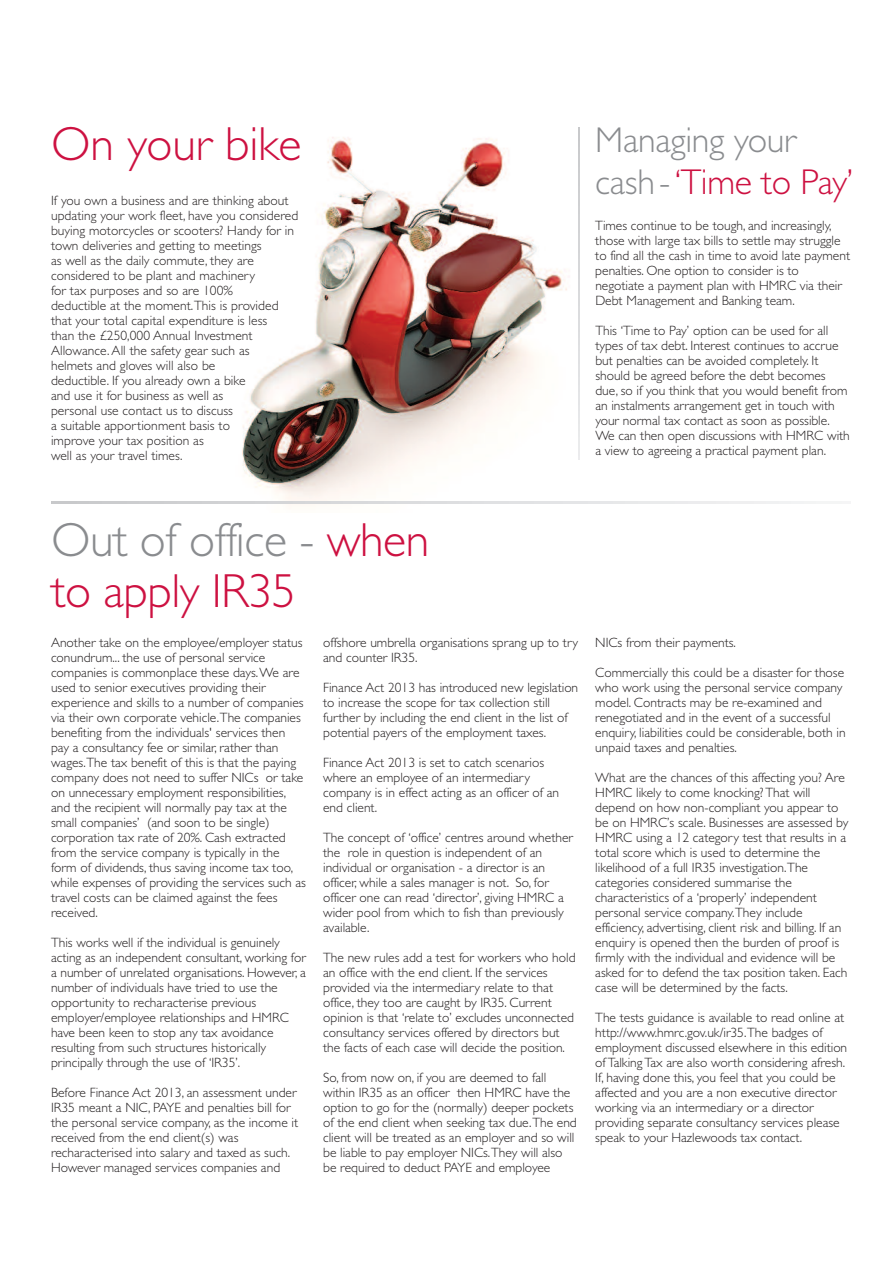
<style>
.page{position:relative;width:893px;height:1263px;background:#fff}
.page>*{position:absolute;margin:0;border:0;box-sizing:border-box;transform-origin:0 0}
.t1{font:300 48px/51px "Gill Sans";letter-spacing:-.01em;color:#cd1141}
.t2{font:300 36px/42px "Gill Sans";letter-spacing:-.01em;color:#8a8c8f}
.t3{font:300 13.5px/15px "Gill Sans";color:#231f20}
.s1{color:#cd1141}
.s2{color:#8a8c8f}
</style>
<div class="page">
<img style="left:183px;top:127px;width:414px;height:378px">
<svg style="left:51px;top:502px;width:791px;height:1px"></svg>
<svg style="left:578px;top:128px;width:2px;height:331px"></svg>
<h1 class="t1" style="left:51px;top:123px;width:252px">On your bike</h1>
<p class="t3" style="left:51px;top:194px;width:249px">If you own a business and are thinking about updating your work fleet, have you considered buying motorcycles or scooters? Handy for in town deliveries and getting to meetings<br>as well as the daily commute, they are considered to be plant and machinery<br>for tax purposes and so are 100%<br>deductible at the moment.This is provided that your total capital expenditure is less<br>than the £250,000 Annual Investment Allowance.All the safety gear such as<br>helmets and gloves will also be<br>deductible. If you already own a bike<br>and use it for business as well as<br>personal use contact us to discuss<br>a suitable apportionment basis to<br>improve your tax position as<br>well as your travel times.</p>
<h2 class="t2" style="left:595px;top:122px;width:259px">Managing your cash-<span class="s1">‘Time to Pay’</span></h2>
<p class="t3" style="left:595px;top:220px;width:256px">Times continue to be tough, and increasingly, those with large tax bills to settle may struggle to find all the cash in time to avoid late payment penalties. One option to consider is to negotiate a payment plan with HMRC via their Debt Management and Banking team.</p>
<p class="t3" style="left:595px;top:325px;width:256px">This ‘Time to Pay’ option can be used for all types of tax debt. Interest continues to accrue but penalties can be avoided completely. It should be agreed before the debt becomes due, so if you think that you would benefit from an instalments arrangement get in touch with your normal tax contact as soon as possible.<br>We can then open discussions with HMRC with a view to agreeing a practical payment plan.</p>
<h1 class="t1" style="left:51px;top:519px;width:380px"><span class="s2">Out of office -</span> when to apply IR35</h1>
<p class="t3" style="left:51px;top:636px;width:257px">Another take on the employee/employer status conundrum... the use of personal service companies is commonplace these days.We are used to senior executives providing their experience and skills to a number of companies via their own corporate vehicle.The companies benefiting from the individuals' services then pay a consultancy fee or similar, rather than wages.The tax benefit of this is that the paying company does not need to suffer NICs or take on unnecessary employment responsibilities, and the recipient will normally pay tax at the small companies’ (and soon to be single) corporation tax rate of 20%. Cash extracted from the service company is typically in the form of dividends, thus saving income tax too, while expenses of providing the services such as travel costs can be claimed against the fees received.</p>
<p class="t3" style="left:51px;top:936px;width:256px">This works well if the individual is genuinely acting as an independent consultant, working for a number of unrelated organisations. However, a number of individuals have tried to use the opportunity to recharacterise previous employer/employee relationships and HMRC have been keen to stop any tax avoidance resulting from such structures historically principally through the use of ‘IR35’.</p>
<p class="t3" style="left:51px;top:1086px;width:249px">Before Finance Act 2013, an assessment under IR35 meant a NIC, PAYE and penalties bill for the personal service company, as the income it received from the end client(s) was recharacterised into salary and taxed as such.<br>However managed services companies and</p>
<p class="t3" style="left:323px;top:636px;width:256px">offshore umbrella organisations sprang up to try and counter IR35.</p>
<p class="t3" style="left:323px;top:681px;width:257px">Finance Act 2013 has introduced new legislation to increase the scope for tax collection still further by including the end client in the list of potential payers of the employment taxes.</p>
<p class="t3" style="left:323px;top:756px;width:237px">Finance Act 2013 is set to catch scenarios where an employee of an intermediary company is in effect acting as an officer of an end client.</p>
<p class="t3" style="left:323px;top:831px;width:251px">The concept of ‘office’ centres around whether the role in question is independent of an individual or organisation - a director is an officer, while a sales manager is not. So, for officer one can read ‘director’, giving HMRC a wider pool from which to fish than previously available.</p>
<p class="t3" style="left:323px;top:951px;width:254px">The new rules add a test for workers who hold an office with the end client. If the services provided via the intermediary relate to that office, they too are caught by IR35. Current opinion is that ‘relate to’ excludes unconnected consultancy services offered by directors but the facts of each case will decide the position.</p>
<p class="t3" style="left:323px;top:1071px;width:255px">So, from now on, if you are deemed to fall within IR35 as an officer then HMRC have the option to go for the (normally) deeper pockets of the end client when seeking tax due.The end client will be treated as an employer and so will be liable to pay employer NICs.They will also be required to deduct PAYE and employee</p>
<p class="t3" style="left:595px;top:636px;width:142px">NICs from their payments.</p>
<p class="t3" style="left:595px;top:666px;width:252px">Commercially this could be a disaster for those who work using the personal service company model. Contracts may be re-examined and renegotiated and in the event of a successful enquiry, liabilities could be considerable, both in unpaid taxes and penalties.</p>
<p class="t3" style="left:595px;top:771px;width:255px">What are the chances of this affecting you? Are HMRC likely to come knocking?That will depend on how non-compliant you appear to be on HMRC’s scale. Businesses are assessed by HMRC using a 12 category test that results in a total score which is used to determine the likelihood of a full IR35 investigation.The categories considered summarise the characteristics of a ‘properly’ independent personal service company.They include efficiency, advertising, client risk and billing. If an enquiry is opened then the burden of proof is firmly with the individual and evidence will be asked for to defend the tax position taken. Each case will be determined by the facts.</p>
<p class="t3" style="left:595px;top:1011px;width:253px">The tests guidance is available to read online at http://www.hmrc.gov.uk/ir35.The badges of employment discussed elsewhere in this edition ofTalkingTax are also worth considering afresh.<br>If, having done this, you feel that you could be affected and you are a non executive director working via an intermediary or a director providing separate consultancy services please speak to your Hazlewoods tax contact.</p>
</div>
